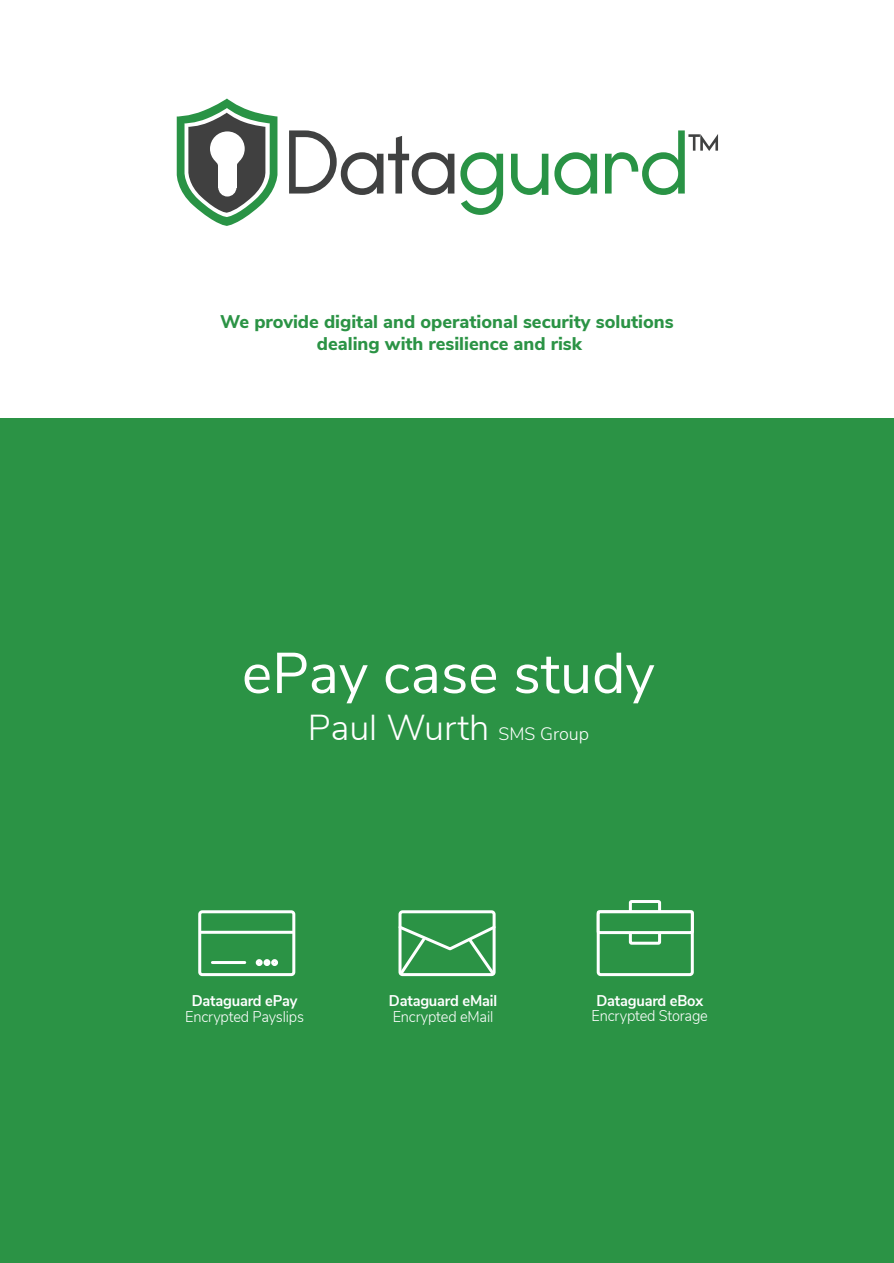
<style>
.page{position:relative;width:894px;height:1263px;background:#fff}
.page>*{position:absolute;margin:0;border:0;box-sizing:border-box;transform-origin:0 0}
.t1{font:57.3px "Nunito Sans";color:#fff}
.t2{font:300 36px "Nunito Sans";color:#fff}
.t3{font:800 18.3px/22px "Nunito Sans";color:#2b9345;text-align:center}
.t4{font:300 15.45px "Nunito Sans";letter-spacing:-.015em;color:#fff;scale:.94 1}
.t5{font:700 15.45px "Nunito Sans";letter-spacing:-.015em;color:#fff;scale:.94 1}
.s1{font-size:18px}
</style>
<div class="page">
<div style="left:0;top:418px;width:893px;height:845px;background:#2b9345"></div>
<svg style="left:402px;top:923px;width:94px;height:54px"></svg>
<div style="left:398px;top:910px;width:97px;height:66px;border:3px solid #fff;border-radius:3px"></div>
<div style="left:628px;top:900px;width:32px;height:45px;background:#2b9345;border:3px solid #fff"></div>
<div style="left:596px;top:910px;width:97px;height:66px;border:3px solid #fff;border-radius:3px"></div>
<div style="left:596px;top:910px;width:97px;height:24px;background:#2b9345;border:3px solid #fff"></div>
<hr style="left:212px;top:961px;width:33px;height:3px;background:#fff">
<hr style="left:200px;top:931px;width:94px;height:3px;background:#fff">
<div style="left:198px;top:910px;width:97px;height:66px;border:3px solid #fff;border-radius:3px"></div>
<svg style="left:255px;top:959px;width:7px;height:7px"></svg>
<svg style="left:263px;top:959px;width:7px;height:7px"></svg>
<svg style="left:271px;top:959px;width:7px;height:7px"></svg>
<svg style="left:177px;top:99px;width:100px;height:127px"></svg>
<svg style="left:289px;top:130px;width:165px;height:65px"></svg>
<svg style="left:460px;top:152px;width:43px;height:63px"></svg>
<svg style="left:511px;top:154px;width:37px;height:41px"></svg>
<svg style="left:554px;top:152px;width:43px;height:43px"></svg>
<svg style="left:605px;top:130px;width:112px;height:65px"></svg>
<p class="t3" style="left:220px;top:311px;width:454px">We provide digital and operational security solutions dealing with resilience and risk</p>
<h1 class="t1" style="left:242px;top:635px;width:414px">ePay case study</h1>
<h2 class="t2" style="left:307px;top:703px;width:283px">Paul Wurth <span class="s1">SMS Group</span></h2>
<p class="t5" style="left:192px;top:991px;width:114px">Dataguard ePay</p>
<p class="t4" style="left:185px;top:1006px;width:128px">Encrypted Payslips</p>
<p class="t5" style="left:389px;top:991px;width:116px">Dataguard eMail</p>
<p class="t4" style="left:392px;top:1006px;width:108px">Encrypted eMail</p>
<p class="t5" style="left:596px;top:991px;width:115px">Dataguard eBox</p>
<p class="t4" style="left:591px;top:1006px;width:125px">Encrypted Storage</p>
</div>
